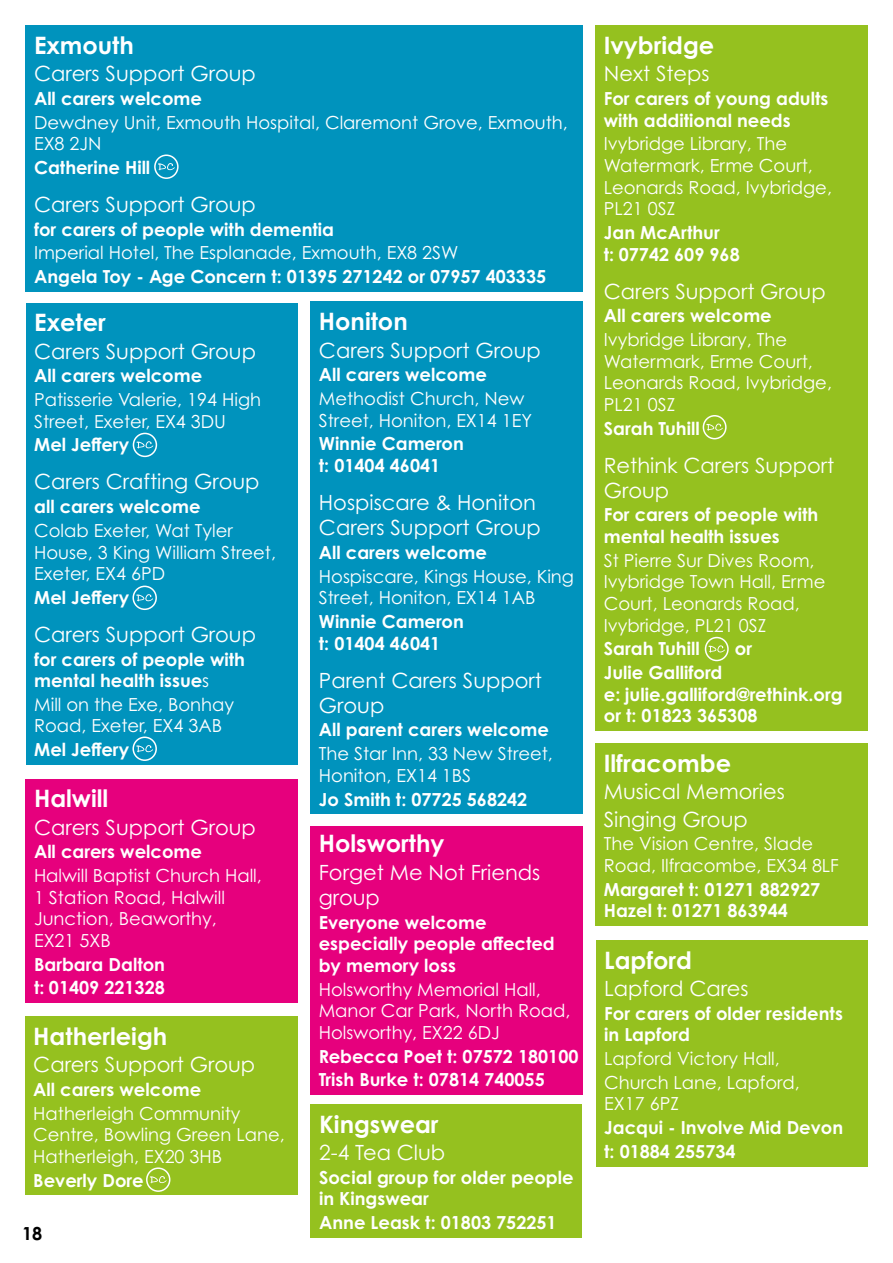
<style>
.page{position:relative;width:893px;height:1263px;background:#fff}
.page>*{position:absolute;margin:0;border:0;box-sizing:border-box;transform-origin:0 0}
.t1{font:700 24px "Century Gothic Pro";color:#fff}
.t2{font:21px/25.2px "Century Gothic Pro";color:#fff}
.t3{font:18px/21.6px "Century Gothic Pro";color:#fff}
.t4{font:700 18px/21.6px "Century Gothic Pro";color:#fff}
.t5{font:700 18px "Century Gothic Pro";color:#000}
.s1{font-weight:400}
</style>
<div class="page">
<div style="left:26px;top:303px;width:271px;height:462px;background:#0093bd"></div>
<div style="left:26px;top:26px;width:557px;height:266px;background:#0093bd"></div>
<div style="left:26px;top:779px;width:272px;height:224px;background:#e6007d"></div>
<div style="left:25px;top:1016px;width:272px;height:179px;background:#95c11f"></div>
<div style="left:595px;top:744px;width:272px;height:182px;background:#95c11f"></div>
<div style="left:595px;top:26px;width:272px;height:705px;background:#95c11f"></div>
<div style="left:310px;top:826px;width:273px;height:269px;background:#e6007d"></div>
<div style="left:311px;top:1104px;width:271px;height:133px;background:#95c11f"></div>
<div style="left:596px;top:940px;width:271px;height:226px;background:#95c11f"></div>
<div style="left:310px;top:302px;width:273px;height:512px;background:#0093bd"></div>
<div style="left:133px;top:433px;width:24px;height:24px;border:2px solid #fff;border-radius:50%"></div>
<svg style="left:137px;top:441px;width:16px;height:8px"></svg>
<div style="left:132px;top:586px;width:25px;height:24px;border:2px solid #fff;border-radius:50%"></div>
<svg style="left:136px;top:594px;width:17px;height:7px"></svg>
<div style="left:132px;top:736px;width:25px;height:25px;border:2px solid #fff;border-radius:50%"></div>
<svg style="left:136px;top:745px;width:17px;height:7px"></svg>
<div style="left:703px;top:415px;width:24px;height:24px;border:2px solid #fff;border-radius:50%"></div>
<svg style="left:706px;top:423px;width:17px;height:8px"></svg>
<div style="left:705px;top:637px;width:24px;height:24px;border:2px solid #fff;border-radius:50%"></div>
<svg style="left:708px;top:645px;width:17px;height:8px"></svg>
<div style="left:154px;top:154px;width:25px;height:25px;border:2px solid #fff;border-radius:50%"></div>
<svg style="left:158px;top:163px;width:17px;height:7px"></svg>
<div style="left:146px;top:1167px;width:24px;height:25px;border:2px solid #fff;border-radius:50%"></div>
<svg style="left:150px;top:1176px;width:17px;height:7px"></svg>
<h1 class="t1" style="left:34px;top:30px;width:101px">Exmouth</h1>
<p class="t2" style="left:34px;top:61px;width:223px">Carers Support Group</p>
<p class="t4" style="left:34px;top:87px;width:169px">All carers welcome</p>
<p class="t3" style="left:34px;top:111px;width:535px">Dewdney Unit, Exmouth Hospital, Claremont Grove, Exmouth,<br>EX8 2JN</p>
<p class="t4" style="left:34px;top:156px;width:118px">Catherine Hill</p>
<p class="t2" style="left:34px;top:191px;width:223px">Carers Support Group</p>
<p class="t4" style="left:34px;top:218px;width:302px">for carers of people with dementia</p>
<p class="t3" style="left:34px;top:242px;width:426px">Imperial Hotel, The Esplanade, Exmouth, EX8 2SW</p>
<p class="t4" style="left:34px;top:265px;width:514px">Angela Toy - Age Concern t: 01395 271242 or 07957 403335</p>
<h1 class="t1" style="left:34px;top:308px;width:73px">Exeter</h1>
<p class="t2" style="left:34px;top:338px;width:223px">Carers Support Group</p>
<p class="t4" style="left:34px;top:365px;width:169px">All carers welcome</p>
<p class="t3" style="left:34px;top:389px;width:228px">Patisserie Valerie, 194 High<br>Street, Exeter, EX4 3DU</p>
<p class="t4" style="left:34px;top:434px;width:96px">Mel Jeffery</p>
<p class="t2" style="left:34px;top:469px;width:227px">Carers Crafting Group</p>
<p class="t4" style="left:34px;top:495px;width:168px">all carers welcome</p>
<p class="t3" style="left:34px;top:519px;width:243px">Colab Exeter, Wat Tyler<br>House, 3 King William Street,<br>Exeter, EX4 6PD</p>
<p class="t4" style="left:34px;top:586px;width:96px">Mel Jeffery</p>
<p class="t2" style="left:34px;top:621px;width:223px">Carers Support Group</p>
<p class="t4" style="left:34px;top:648px;width:212px">for carers of people with mental health issue<span class="s1">s</span></p>
<p class="t3" style="left:34px;top:693px;width:201px">Mill on the Exe, Bonhay<br>Road, Exeter, EX4 3AB</p>
<p class="t4" style="left:34px;top:738px;width:96px">Mel Jeffery</p>
<h1 class="t1" style="left:34px;top:784px;width:76px">Halwill</h1>
<p class="t2" style="left:34px;top:814px;width:223px">Carers Support Group</p>
<p class="t4" style="left:34px;top:841px;width:169px">All carers welcome</p>
<p class="t3" style="left:34px;top:864px;width:229px">Halwill Baptist Church Hall,<br>1 Station Road, Halwill<br>Junction, Beaworthy,<br>EX21 5XB</p>
<p class="t4" style="left:34px;top:952px;width:133px;line-height:23.7px">Barbara Dalton t: 01409 221328</p>
<h1 class="t1" style="left:33px;top:1021px;width:135px">Hatherleigh</h1>
<p class="t2" style="left:33px;top:1052px;width:223px">Carers Support Group</p>
<p class="t4" style="left:33px;top:1078px;width:169px">All carers welcome</p>
<p class="t3" style="left:33px;top:1102px;width:253px">Hatherleigh Community<br>Centre, Bowling Green Lane,<br>Hatherleigh, EX20 3HB</p>
<p class="t4" style="left:33px;top:1169px;width:112px">Beverly Dore</p>
<p class="t5" style="left:22px;top:1222px;width:22px">18</p>
<h1 class="t1" style="left:319px;top:307px;width:90px">Honiton</h1>
<p class="t2" style="left:319px;top:337px;width:223px">Carers Support Group</p>
<p class="t4" style="left:319px;top:364px;width:169px">All carers welcome</p>
<p class="t3" style="left:319px;top:388px;width:215px">Methodist Church, New<br>Street, Honiton, EX14 1EY</p>
<p class="t4" style="left:319px;top:433px;width:146px">Winnie Cameron t: 01404 46041</p>
<p class="t2" style="left:319px;top:489px;width:223px">Hospiscare &amp; Honiton<br>Carers Support Group</p>
<p class="t4" style="left:319px;top:541px;width:169px">All carers welcome</p>
<p class="t3" style="left:319px;top:565px;width:257px">Hospiscare, Kings House, King<br>Street, Honiton, EX14 1AB</p>
<p class="t4" style="left:319px;top:610px;width:146px">Winnie Cameron t: 01404 46041</p>
<p class="t2" style="left:319px;top:667px;width:225px">Parent Carers Support<br>Group</p>
<p class="t4" style="left:319px;top:719px;width:232px">All parent carers welcome</p>
<p class="t3" style="left:319px;top:743px;width:235px">The Star Inn, 33 New Street,<br>Honiton, EX14 1BS</p>
<p class="t4" style="left:319px;top:788px;width:210px">Jo Smith t: 07725 568242</p>
<h1 class="t1" style="left:319px;top:829px;width:127px">Holsworthy</h1>
<p class="t2" style="left:319px;top:859px;width:223px">Forget Me Not Friends group</p>
<p class="t4" style="left:319px;top:911px;width:238px">Everyone welcome especially people affected by memory loss</p>
<p class="t3" style="left:319px;top:978px;width:253px">Holsworthy Memorial Hall,<br>Manor Car Park, North Road,<br>Holsworthy, EX22 6DJ</p>
<p class="t4" style="left:319px;top:1044px;width:261px;line-height:23.7px">Rebecca Poet t: 07572 180100<br>Trish Burke t: 07814 740055</p>
<h1 class="t1" style="left:319px;top:1109px;width:121px">Kingswear</h1>
<p class="t2" style="left:319px;top:1139px;width:128px">2-4 Tea Club</p>
<p class="t4" style="left:319px;top:1166px;width:256px">Social group for older people in Kingswear</p>
<p class="t4" style="left:319px;top:1211px;width:239px">Anne Leask t: 01803 752251</p>
<h1 class="t1" style="left:604px;top:30px;width:112px">Ivybridge</h1>
<p class="t2" style="left:604px;top:61px;width:107px">Next Steps</p>
<p class="t4" style="left:604px;top:87px;width:226px">For carers of young adults with additional needs</p>
<p class="t3" style="left:604px;top:133px;width:230px">Ivybridge Library, The<br>Watermark, Erme Court,<br>Leonards Road, Ivybridge,<br>PL21 0SZ</p>
<p class="t4" style="left:604px;top:221px;width:137px">Jan McArthur<br>t: 07742 609 968</p>
<p class="t2" style="left:604px;top:278px;width:223px">Carers Support Group</p>
<p class="t4" style="left:604px;top:305px;width:169px">All carers welcome</p>
<p class="t3" style="left:604px;top:328px;width:230px">Ivybridge Library, The<br>Watermark, Erme Court,<br>Leonards Road, Ivybridge,<br>PL21 0SZ</p>
<p class="t4" style="left:604px;top:417px;width:97px">Sarah Tuhill</p>
<p class="t2" style="left:604px;top:452px;width:232px">Rethink Carers Support<br>Group</p>
<p class="t4" style="left:604px;top:504px;width:216px">For carers of people with mental health issues</p>
<p class="t3" style="left:604px;top:549px;width:223px">St Pierre Sur Dives Room,<br>Ivybridge Town Hall, Erme<br>Court, Leonards Road,<br>Ivybridge, PL21 0SZ</p>
<p class="t4" style="left:604px;top:638px;width:97px">Sarah Tuhill</p>
<p class="t4" style="left:735px;top:638px;width:19px">or</p>
<p class="t4" style="left:604px;top:661px;width:240px">Julie Galliford<br>e: julie.galliford@rethink.org or t: 01823 365308</p>
<h1 class="t1" style="left:604px;top:748px;width:129px">Ilfracombe</h1>
<p class="t2" style="left:604px;top:778px;width:183px;line-height:27.3px">Musical Memories<br>Singing Group</p>
<p class="t3" style="left:604px;top:833px;width:237px">The Vision Centre, Slade<br>Road, Ilfracombe, EX34 8LF</p>
<p class="t4" style="left:604px;top:878px;width:218px">Margaret t: 01271 882927<br>Hazel t: 01271 863944</p>
<h1 class="t1" style="left:604px;top:945px;width:89px">Lapford</h1>
<p class="t2" style="left:604px;top:975px;width:146px">Lapford Cares</p>
<p class="t4" style="left:604px;top:1002px;width:240px">For carers of older residents in Lapford</p>
<p class="t3" style="left:604px;top:1046px;width:197px;line-height:23.7px">Lapford Victory Hall,<br>Church Lane, Lapford,</p>
<p class="t3" style="left:604px;top:1093px;width:76px">EX17 6PZ</p>
<p class="t4" style="left:604px;top:1115px;width:241px;line-height:23.7px">Jacqui - Involve Mid Devon t: 01884 255734</p>
</div>
